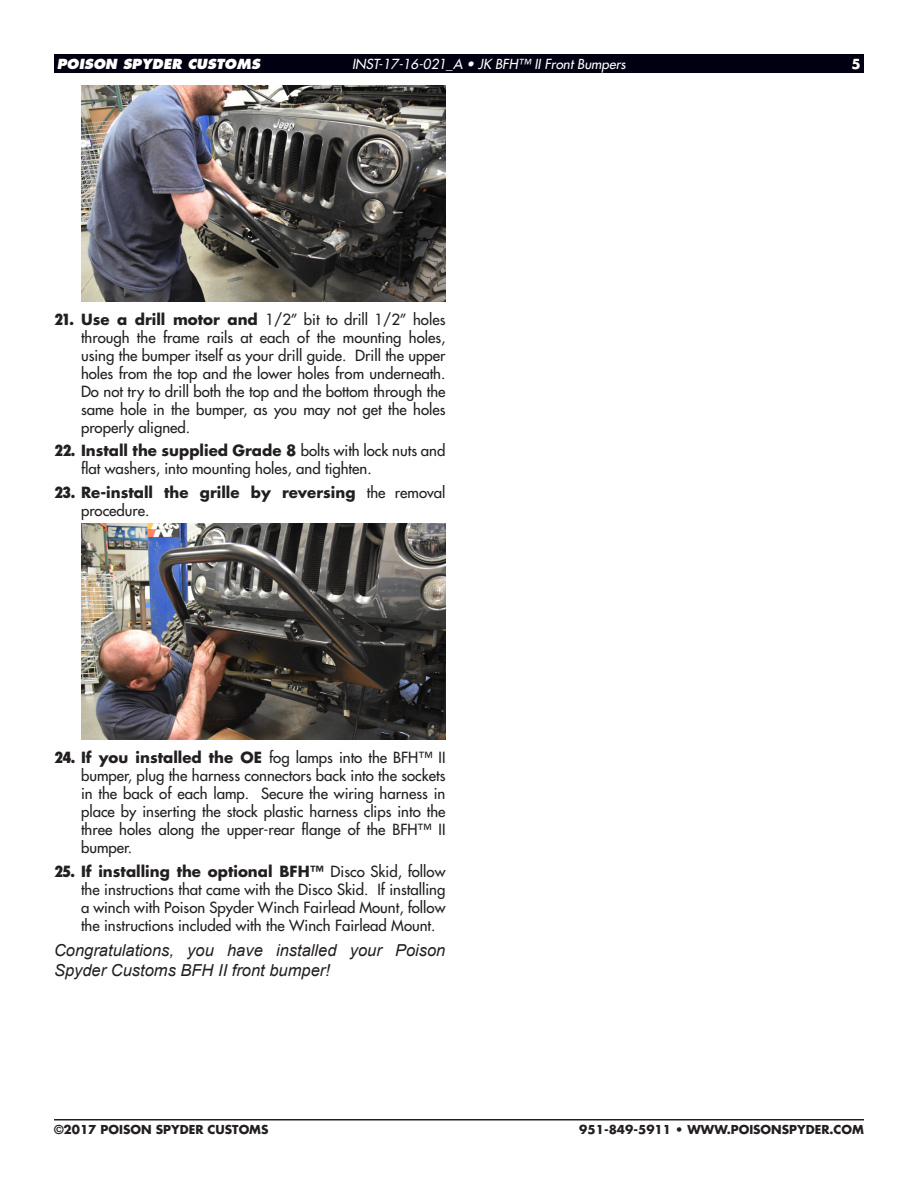
<style>
.page{position:relative;width:918px;height:1188px;background:#fff}
.page>*{position:absolute;margin:0;border:0;box-sizing:border-box;transform-origin:0 0}
.Notes{font:italic 16.5px/19.8px "Arial";color:#231f20}
.t1{font:15px/18px "Futura";color:#231f20;text-align:justify}
.t2{font:700 15px/18px "Futura";color:#231f20}
.t3{font:italic 13.5px "Futura";color:#fff}
.t4{font:italic 800 13.5px "Futura";color:#fff}
.t5{font:700 13.5px "Futura";color:#fff}
.t6{font:700 12px "Futura";color:#231f20}
.s1{font-weight:800;font-stretch:condensed}
.s2{font-weight:700}
.s3{font-weight:400}
</style>
<div class="page">
<hr style="left:54px;top:1119px;width:810px;height:1px;background:#231f20">
<div style="left:54px;top:54px;width:810px;height:18px;background:#000012"></div>
<img style="left:81px;top:85px;width:365px;height:216px">
<img style="left:81px;top:524px;width:365px;height:216px">
<p class="t4" style="left:57px;top:55px;width:205px">POISON SPYDER CUSTOMS</p>
<p class="t3" style="left:352px;top:55px;width:275px">INST-17-16-021_A • JK BFH™ II Front Bumpers</p>
<p class="t5" style="left:851px;top:55px;width:11px">5</p>
<p class="t1" style="left:81px;top:310px;width:366px;text-indent:-27px"><span class="s1">21.</span> <span class="s2">Use a drill motor and</span> 1/2” bit to drill 1/2” holes through the frame rails at each of the mounting holes, using the bumper itself as your drill guide. Drill the upper holes from the top and the lower holes from underneath.<br>Do not try to drill both the top and the bottom through the same hole in the bumper, as you may not get the holes properly aligned.</p>
<p class="t1" style="left:81px;top:442px;width:366px;text-indent:-27px"><span class="s1">22.</span> <span class="s2">Install the supplied Grade 8</span> bolts with lock nuts and flat washers, into mounting holes, and tighten.</p>
<p class="t2" style="left:81px;top:483px;width:366px;text-indent:-27px"><span class="s1">23.</span> Re-install the grille by reversing <span class="s3">the removal procedure.</span></p>
<p class="t1" style="left:81px;top:749px;width:366px;text-indent:-27px"><span class="s1">24.</span> <span class="s2">If you installed the OE</span> fog lamps into the BFH™ II bumper, plug the harness connectors back into the sockets in the back of each lamp. Secure the wiring harness in place by inserting the stock plastic harness clips into the three holes along the upper-rear flange of the BFH™ II bumper.</p>
<p class="t1" style="left:81px;top:862px;width:366px;text-indent:-27px"><span class="s1">25.</span> <span class="s2">If installing the optional BFH™</span> Disco Skid, follow the instructions that came with the Disco Skid. If installing a winch with Poison Spyder Winch Fairlead Mount, follow the instructions included with the Winch Fairlead Mount.</p>
<p class="Notes" style="left:54px;top:940px;width:393px">Congratulations, you have installed your Poison<br>Spyder Customs BFH II front bumper!</p>
<p class="t6" style="left:54px;top:1122px;width:216px">©2017 POISON SPYDER CUSTOMS</p>
<p class="t6" style="left:579px;top:1122px;width:286px">951-849-5911 • WWW.POISONSPYDER.COM</p>
</div>
